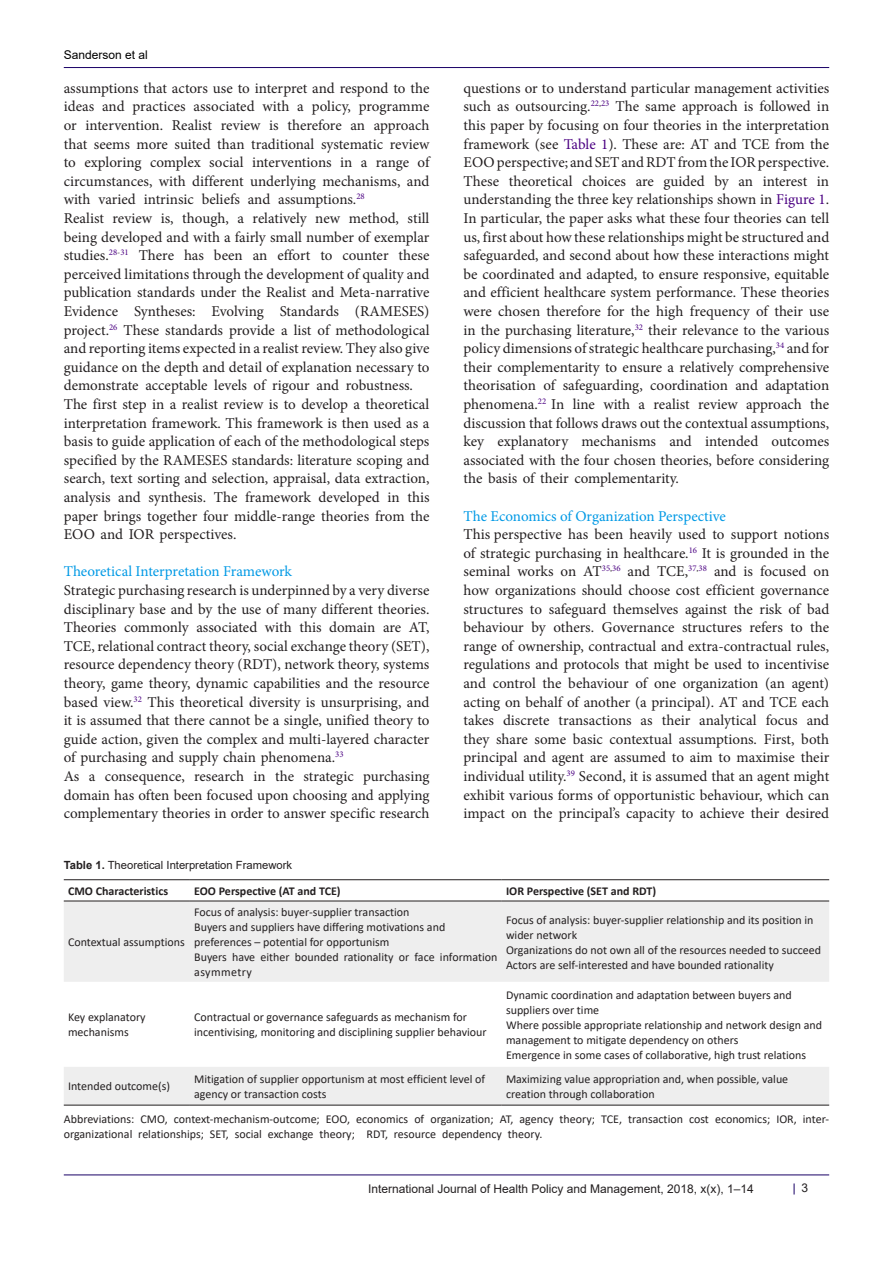
<style>
.page{position:relative;width:893px;height:1263px;background:#fff}
.page>*{position:absolute;margin:0;border:0;box-sizing:border-box;transform-origin:0 0}
.t1{font:15px/18.6px "Minion Pro";color:#231f20;text-align:justify}
.t2{font:15px "Minion Pro";color:#0099e5}
.t3{font:12px/15px "Calibri";color:#231f20}
.t4{font:700 12px "Calibri";color:#231f20}
.t5{font:12px "Arial";color:#231f20}
.t6{font:12px "Arial";color:#000001}
.t7{font:11.25px "Arial";color:#231f20}
.s1{color:#4b0082}
.s2{font-weight:700}
</style>
<div class="page">
<hr style="left:64px;top:67px;width:765px;height:1px;background:#190066">
<hr style="left:64px;top:1175px;width:765px;height:1px;background:#190066">
<svg style="left:64px;top:902px;width:765px;height:203px;fill:#eee"></svg>
<hr style="left:64px;top:879px;width:126px;height:1px;background:#231f20">
<hr style="left:190px;top:879px;width:312px;height:1px;background:#231f20">
<hr style="left:502px;top:879px;width:327px;height:1px;background:#231f20">
<hr style="left:64px;top:901px;width:126px;height:1px;background:#231f20">
<hr style="left:190px;top:901px;width:312px;height:1px;background:#231f20">
<hr style="left:502px;top:901px;width:327px;height:1px;background:#231f20">
<hr style="left:64px;top:1105px;width:126px;height:1px;background:#231f20">
<hr style="left:190px;top:1105px;width:312px;height:1px;background:#231f20">
<hr style="left:502px;top:1105px;width:327px;height:1px;background:#231f20">
<p class="t6" style="left:64px;top:46px;width:86px">Sanderson et al</p>
<p class="t1" style="left:64px;top:79px;width:367px">assumptions that actors use to interpret and respond to the ideas and practices associated with a policy, programme or intervention. Realist review is therefore an approach that seems more suited than traditional systematic review to exploring complex social interventions in a range of circumstances, with different underlying mechanisms, and with varied intrinsic beliefs and assumptions.<sup>28</sup></p>
<p class="t1" style="left:64px;top:209px;width:367px">Realist review is, though, a relatively new method, still being developed and with a fairly small number of exemplar studies.<sup>28</sup><sup>-</sup><sup>31</sup> There has been an effort to counter these perceived limitations through the development of quality and publication standards under the Realist and Meta-narrative Evidence Syntheses: Evolving Standards (RAMESES) project.<sup>26</sup> These standards provide a list of methodological and reporting items expected in a realist review. They also give guidance on the depth and detail of explanation necessary to demonstrate acceptable levels of rigour and robustness.</p>
<p class="t1" style="left:64px;top:395px;width:367px">The first step in a realist review is to develop a theoretical interpretation framework. This framework is then used as a basis to guide application of each of the methodological steps specified by the RAMESES standards: literature scoping and search, text sorting and selection, appraisal, data extraction, analysis and synthesis. The framework developed in this paper brings together four middle-range theories from the EOO and IOR perspectives.</p>
<p class="t2" style="left:64px;top:562px;width:230px">Theoretical Interpretation Framework</p>
<p class="t1" style="left:64px;top:581px;width:367px">Strategic purchasing research is underpinned by a very diverse disciplinary base and by the use of many different theories.<br>Theories commonly associated with this domain are AT, TCE, relational contract theory, social exchange theory (SET), resource dependency theory (RDT), network theory, systems theory, game theory, dynamic capabilities and the resource based view.<sup>32</sup> This theoretical diversity is unsurprising, and it is assumed that there cannot be a single, unified theory to guide action, given the complex and multi-layered character of purchasing and supply chain phenomena.<sup>33</sup></p>
<p class="t1" style="left:64px;top:767px;width:367px">As a consequence, research in the strategic purchasing domain has often been focused upon choosing and applying complementary theories in order to answer specific research</p>
<p class="t1" style="left:463px;top:79px;width:367px">questions or to understand particular management activities such as outsourcing.<sup>22</sup><sup>,</sup><sup>23</sup> The same approach is followed in this paper by focusing on four theories in the interpretation framework (see <span class="s1">Table 1</span>). These are: AT and TCE from the EOO perspective; and SET and RDT from the IOR perspective.<br>These theoretical choices are guided by an interest in understanding the three key relationships shown in <span class="s1">Figure 1</span>.<br>In particular, the paper asks what these four theories can tell us, first about how these relationships might be structured and safeguarded, and second about how these interactions might be coordinated and adapted, to ensure responsive, equitable and efficient healthcare system performance. These theories were chosen therefore for the high frequency of their use in the purchasing literature,<sup>32</sup> their relevance to the various policy dimensions of strategic healthcare purchasing,<sup>34</sup> and for their complementarity to ensure a relatively comprehensive theorisation of safeguarding, coordination and adaptation phenomena.<sup>22</sup> In line with a realist review approach the discussion that follows draws out the contextual assumptions, key explanatory mechanisms and intended outcomes associated with the four chosen theories, before considering the basis of their complementarity.</p>
<p class="t2" style="left:463px;top:506px;width:264px">The Economics of Organization Perspective</p>
<p class="t1" style="left:463px;top:525px;width:367px">This perspective has been heavily used to support notions of strategic purchasing in healthcare.<sup>16</sup> It is grounded in the seminal works on AT<sup>35</sup><sup>,</sup><sup>36</sup> and TCE,<sup>37</sup><sup>,</sup><sup>38</sup> and is focused on how organizations should choose cost efficient governance structures to safeguard themselves against the risk of bad behaviour by others. Governance structures refers to the range of ownership, contractual and extra-contractual rules, regulations and protocols that might be used to incentivise and control the behaviour of one organization (an agent) acting on behalf of another (a principal). AT and TCE each takes discrete transactions as their analytical focus and they share some basic contextual assumptions. First, both principal and agent are assumed to aim to maximise their individual utility.<sup>39</sup> Second, it is assumed that an agent might exhibit various forms of opportunistic behaviour, which can impact on the principal’s capacity to achieve their desired</p>
<p class="t7" style="left:64px;top:857px;width:230px"><span class="s2">Table 1.</span> Theoretical Interpretation Framework</p>
<p class="t4" style="left:68px;top:882px;width:102px">CMO Characteristics</p>
<p class="t4" style="left:194px;top:882px;width:148px">EOO Perspective (AT and TCE)</p>
<p class="t4" style="left:506px;top:882px;width:152px">IOR Perspective (SET and RDT)</p>
<p class="t3" style="left:68px;top:934px;width:118px">Contextual assumptions</p>
<p class="t3" style="left:194px;top:904px;width:217px">Focus of analysis: buyer-supplier transaction</p>
<p class="t3" style="left:194px;top:919px;width:253px">Buyers and suppliers have differing motivations and preferences – potential for opportunism</p>
<p class="t3" style="left:194px;top:949px;width:305px">Buyers have either bounded rationality or face information asymmetry</p>
<p class="t3" style="left:68px;top:1009px;width:79px">Key explanatory mechanisms</p>
<p class="t3" style="left:194px;top:1009px;width:294px">Contractual or governance safeguards as mechanism for incentivising, monitoring and disciplining supplier behaviour</p>
<p class="t3" style="left:506px;top:912px;width:309px">Focus of analysis: buyer-supplier relationship and its position in wider network</p>
<p class="t3" style="left:506px;top:942px;width:317px">Organizations do not own all of the resources needed to succeed</p>
<p class="t3" style="left:506px;top:957px;width:269px">Actors are self-interested and have bounded rationality</p>
<p class="t3" style="left:506px;top:987px;width:287px">Dynamic coordination and adaptation between buyers and suppliers over time</p>
<p class="t3" style="left:506px;top:1017px;width:318px">Where possible appropriate relationship and network design and management to mitigate dependency on others</p>
<p class="t3" style="left:506px;top:1047px;width:302px">Emergence in some cases of collaborative, high trust relations</p>
<p class="t3" style="left:68px;top:1078px;width:104px">Intended outcome(s)</p>
<p class="t3" style="left:194px;top:1071px;width:292px">Mitigation of supplier opportunism at most efficient level of agency or transaction costs</p>
<p class="t3" style="left:506px;top:1071px;width:284px">Maximizing value appropriation and, when possible, value creation through collaboration</p>
<p class="t3" style="left:64px;top:1111px;width:767px">Abbreviations: CMO, context-mechanism-outcome; EOO, economics of organization; AT, agency theory; TCE, transaction cost economics; IOR, inter&shy;organizational relationships; SET, social exchange theory; RDT, resource dependency theory.</p>
<p class="t5" style="left:368px;top:1180px;width:387px">International Journal of Health Policy and Management, 2018, x(x), 1–14</p>
<p class="t5" style="left:801px;top:1180px;width:8px">3</p>
</div>
